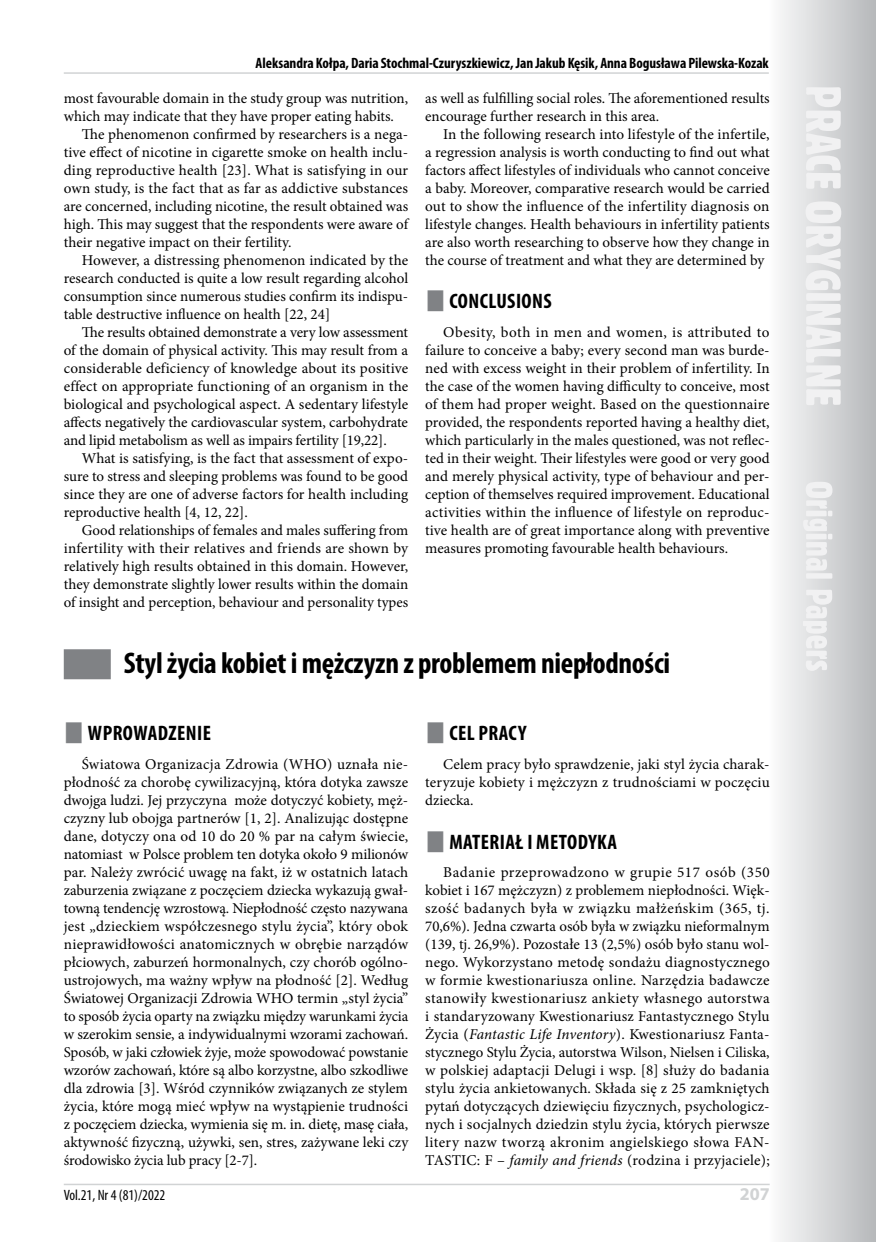
<style>
.page{position:relative;width:876px;height:1242px;background:#fff}
.page>*{position:absolute;margin:0;border:0;box-sizing:border-box;transform-origin:0 0}
.t1{font:700 condensed 30px "Myriad Pro";letter-spacing:-.01em;color:#000}
.t2{font:700 condensed 21px "Myriad Pro";letter-spacing:.02em;color:#000}
.t3{font:700 18px "Myriad Pro";color:#d1d3d4}
.t4{font:15px/18px "Minion Pro";color:#000;text-align:justify}
.t5{font:700 condensed 15px "Myriad Pro";letter-spacing:-.005em;color:#000}
.t6{font:condensed 15px "Myriad Pro";color:#000}
.s1{font-style:italic}
</style>
<div class="page">
<svg style="left:780px;top:0;width:96px;height:1242px;background:#d3d4d6"></svg>
<svg style="left:803px;top:87px;width:38px;height:584px"></svg>
<hr style="left:64px;top:1183px;width:706px;height:2px;background:#d1d3d4">
<hr style="left:64px;top:72px;width:705px;height:2px;background:#d1d3d4">
<div style="left:64px;top:649px;width:47px;height:30px;background:#808285"></div>
<p class="t5" style="left:256px;top:54px;width:515px">Aleksandra Kołpa, Daria Stochmal-Czuryszkiewicz, Jan Jakub Kęsik, Anna Bogusława Pilewska-Kozak</p>
<p class="t4" style="left:64px;top:89px;width:346px">most favourable domain in the study group was nutrition,</p>
<p class="t4" style="left:64px;top:107px;width:332px">which may indicate that they have proper eating habits.</p>
<p class="t4" style="left:82px;top:125px;width:328px">The phenomenon confirmed by researchers is a nega-</p>
<p class="t4" style="left:64px;top:143px;width:346px">tive effect of nicotine in cigarette smoke on health inclu-</p>
<p class="t4" style="left:64px;top:161px;width:346px">ding reproductive health [23]. What is satisfying in our</p>
<p class="t4" style="left:64px;top:179px;width:346px">own study, is the fact that as far as addictive substances</p>
<p class="t4" style="left:64px;top:197px;width:346px">are concerned, including nicotine, the result obtained was</p>
<p class="t4" style="left:64px;top:215px;width:346px">high. This may suggest that the respondents were aware of</p>
<p class="t4" style="left:64px;top:233px;width:229px">their negative impact on their fertility.</p>
<p class="t4" style="left:82px;top:251px;width:328px">However, a distressing phenomenon indicated by the</p>
<p class="t4" style="left:64px;top:269px;width:346px">research conducted is quite a low result regarding alcohol</p>
<p class="t4" style="left:64px;top:287px;width:346px">consumption since numerous studies confirm its indispu-</p>
<p class="t4" style="left:64px;top:305px;width:268px">table destructive influence on health [22, 24]</p>
<p class="t4" style="left:82px;top:323px;width:328px">The results obtained demonstrate a very low assessment</p>
<p class="t4" style="left:64px;top:341px;width:346px">of the domain of physical activity. This may result from a</p>
<p class="t4" style="left:64px;top:359px;width:346px">considerable deficiency of knowledge about its positive</p>
<p class="t4" style="left:64px;top:377px;width:346px">effect on appropriate functioning of an organism in the</p>
<p class="t4" style="left:64px;top:395px;width:346px">biological and psychological aspect. A sedentary lifestyle</p>
<p class="t4" style="left:64px;top:413px;width:346px">affects negatively the cardiovascular system, carbohydrate</p>
<p class="t4" style="left:64px;top:431px;width:324px">and lipid metabolism as well as impairs fertility [19,22].</p>
<p class="t4" style="left:82px;top:449px;width:328px">What is satisfying, is the fact that assessment of expo-</p>
<p class="t4" style="left:64px;top:467px;width:346px">sure to stress and sleeping problems was found to be good</p>
<p class="t4" style="left:64px;top:485px;width:346px">since they are one of adverse factors for health including</p>
<p class="t4" style="left:64px;top:503px;width:186px">reproductive health [4, 12, 22].</p>
<p class="t4" style="left:82px;top:521px;width:328px">Good relationships of females and males suffering from</p>
<p class="t4" style="left:64px;top:539px;width:346px">infertility with their relatives and friends are shown by</p>
<p class="t4" style="left:64px;top:557px;width:346px">relatively high results obtained in this domain. However,</p>
<p class="t4" style="left:64px;top:575px;width:346px">they demonstrate slightly lower results within the domain</p>
<p class="t4" style="left:64px;top:593px;width:346px">of insight and perception, behaviour and personality types</p>
<p class="t4" style="left:425px;top:89px;width:346px">as well as fulfilling social roles. The aforementioned results encourage further research in this area.</p>
<p class="t4" style="left:425px;top:125px;width:346px;text-indent:18px">In the following research into lifestyle of the infertile, a regression analysis is worth conducting to find out what factors affect lifestyles of individuals who cannot conceive a baby. Moreover, comparative research would be carried out to show the influence of the infertility diagnosis on lifestyle changes. Health behaviours in infertility patients are also worth researching to observe how they change in the course of treatment and what they are determined by</p>
<h2 class="t2" style="left:449px;top:288px;width:104px">CONCLUSIONS</h2>
<p class="t4" style="left:425px;top:323px;width:346px;text-indent:18px">Obesity, both in men and women, is attributed to failure to conceive a baby; every second man was burde&shy;ned with excess weight in their problem of infertility. In the case of the women having difficulty to conceive, most of them had proper weight. Based on the questionnaire provided, the respondents reported having a healthy diet, which particularly in the males questioned, was not reflec&shy;ted in their weight. Their lifestyles were good or very good and merely physical activity, type of behaviour and per&shy;ception of themselves required improvement. Educational activities within the influence of lifestyle on reproduc&shy;tive health are of great importance along with preventive measures promoting favourable health behaviours.</p>
<h1 class="t1" style="left:124px;top:644px;width:548px">Styl życia kobiet i mężczyzn z problemem niepłodności</h1>
<h2 class="t2" style="left:88px;top:720px;width:125px">WPROWADZENIE</h2>
<p class="t4" style="left:64px;top:755px;width:346px;text-indent:18px">Światowa Organizacja Zdrowia (WHO) uznała nie&shy;płodność za chorobę cywilizacyjną, która dotyka zawsze dwojga ludzi. Jej przyczyna może dotyczyć kobiety, męż&shy;czyzny lub obojga partnerów [1, 2]. Analizując dostępne dane, dotyczy ona od 10 do 20 % par na całym świecie, natomiast w Polsce problem ten dotyka około 9 milionów par. Należy zwrócić uwagę na fakt, iż w ostatnich latach zaburzenia związane z poczęciem dziecka wykazują gwał&shy;towną tendencję wzrostową. Niepłodność często nazywana jest „dzieckiem współczesnego stylu życia”, który obok nieprawidłowości anatomicznych w obrębie narządów płciowych, zaburzeń hormonalnych, czy chorób ogólno&shy;ustrojowych, ma ważny wpływ na płodność [2]. Według Światowej Organizacji Zdrowia WHO termin „styl życia” to sposób życia oparty na związku między warunkami życia w szerokim sensie, a indywidualnymi wzorami zachowań.<br>Sposób, w jaki człowiek żyje, może spowodować powstanie wzorów zachowań, które są albo korzystne, albo szkodliwe dla zdrowia [3]. Wśród czynników związanych ze stylem życia, które mogą mieć wpływ na wystąpienie trudności z poczęciem dziecka, wymienia się m. in. dietę, masę ciała, aktywność fizyczną, używki, sen, stres, zażywane leki czy środowisko życia lub pracy [2-7].</p>
<h2 class="t2" style="left:449px;top:720px;width:79px">CEL PRACY</h2>
<p class="t4" style="left:425px;top:755px;width:346px;text-indent:18px">Celem pracy było sprawdzenie, jaki styl życia charak&shy;teryzuje kobiety i mężczyzn z trudnościami w poczęciu dziecka.</p>
<h2 class="t2" style="left:449px;top:828px;width:169px">MATERIAŁ I METODYKA</h2>
<p class="t4" style="left:425px;top:863px;width:346px;text-indent:18px">Badanie przeprowadzono w grupie 517 osób (350 kobiet i 167 mężczyzn) z problemem niepłodności. Więk&shy;szość badanych była w związku małżeńskim (365, tj.<br>70,6%). Jedna czwarta osób była w związku nieformalnym (139, tj. 26,9%). Pozostałe 13 (2,5%) osób było stanu wol&shy;nego. Wykorzystano metodę sondażu diagnostycznego w formie kwestionariusza online. Narzędzia badawcze stanowiły kwestionariusz ankiety własnego autorstwa i standaryzowany Kwestionariusz Fantastycznego Stylu Życia (<span class="s1">Fantastic Life Inventory</span>). Kwestionariusz Fanta&shy;stycznego Stylu Życia, autorstwa Wilson, Nielsen i Ciliska, w polskiej adaptacji Delugi i wsp. [8] służy do badania stylu życia ankietowanych. Składa się z 25 zamkniętych pytań dotyczących dziewięciu fizycznych, psychologicz&shy;nych i socjalnych dziedzin stylu życia, których pierwsze litery nazw tworzą akronim angielskiego słowa FAN-TASTIC: F – <span class="s1">family and friends</span> (rodzina i przyjaciele);</p>
<p class="t6" style="left:64px;top:1186px;width:103px">Vol.21, Nr 4 (81)/2022</p>
<p class="t3" style="left:740px;top:1182px;width:31px">207</p>
</div>
